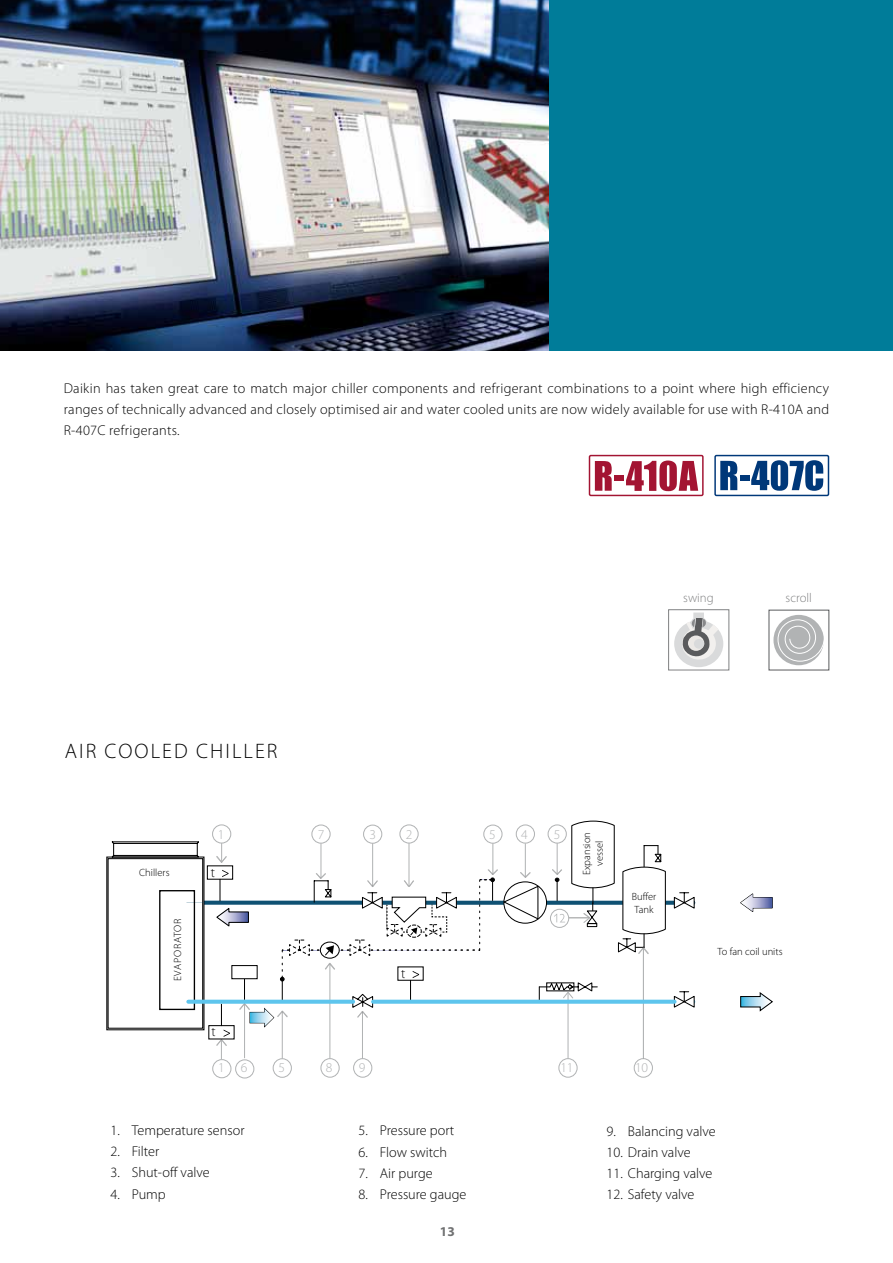
<style>
.page{position:relative;width:893px;height:1263px;background:#fff}
.page>*{position:absolute;margin:0;border:0;box-sizing:border-box;transform-origin:0 0}
.t1{font:300 21px "Myriad Pro";letter-spacing:.1em;color:#000}
.t2{font:300 14.25px/21px "Myriad Pro";color:#000;text-align:justify}
.t3{font:300 13.5px "Myriad Pro";color:#b1b3b4}
.t4{font:300 13.5px "Myriad Pro";color:#000}
.t5{font:700 13.5px "Myriad Pro";color:#707172}
.t6{font:300 12.75px "Myriad Pro";color:#808182}
.t7{font:300 10.5px/12.6px "Myriad Pro";color:#000}
.t8{font:300 10.5px "Myriad Pro";letter-spacing:.07em;color:#000}
</style>
<div class="page">
<svg style="left:667px;top:901px;width:6px;height:4px"></svg>
<svg style="left:205px;top:901px;width:10px;height:4px"></svg>
<div style="left:320px;top:1058px;width:20px;height:20px;border:1px solid #b1b3b4;border-radius:50%"></div>
<div style="left:212px;top:824px;width:19px;height:19px;border:1px solid #b1b3b4;border-radius:50%"></div>
<div style="left:212px;top:1059px;width:19px;height:19px;border:1px solid #b1b3b4;border-radius:50%"></div>
<svg style="left:106px;top:841px;width:99px;height:190px"></svg>
<svg style="left:673px;top:892px;width:22px;height:17px"></svg>
<svg style="left:673px;top:991px;width:22px;height:17px"></svg>
<div style="left:558px;top:1058px;width:20px;height:20px;border:1px solid #b1b3b4;border-radius:50%"></div>
<div style="left:353px;top:1058px;width:19px;height:20px;border:1px solid #b1b3b4;border-radius:50%"></div>
<svg style="left:740px;top:893px;width:33px;height:19px"></svg>
<div style="left:273px;top:1058px;width:19px;height:20px;border:1px solid #b1b3b4;border-radius:50%"></div>
<div style="left:207px;top:865px;width:26px;height:15px;border:1px solid #000"></div>
<div style="left:235px;top:1059px;width:19px;height:19px;border:1px solid #b1b3b4;border-radius:50%"></div>
<div style="left:634px;top:1058px;width:19px;height:20px;border:1px solid #b1b3b4;border-radius:50%"></div>
<div style="left:159px;top:890px;width:36px;height:120px;border:1px solid #000"></div>
<svg style="left:667px;top:1000px;width:8px;height:4px"></svg>
<img style="left:741px;top:894px;width:31px;height:17px">
<svg style="left:188px;top:1000px;width:27px;height:4px"></svg>
<svg style="left:215px;top:820px;width:452px;height:239px"></svg>
<svg style="left:740px;top:992px;width:33px;height:20px"></svg>
<div style="left:668px;top:609px;width:61px;height:61px;background:#fff;border:1px solid #808182"></div>
<div style="left:674px;top:620px;width:49px;height:47px;background:#d9dadb;border-radius:50%"></div>
<svg style="left:680px;top:612px;width:39px;height:51px"></svg>
<div style="left:773px;top:615px;width:51px;height:50px;background:#b1b3b4;border-radius:50%"></div>
<svg style="left:777px;top:619px;width:47px;height:43px"></svg>
<div style="left:0;top:0;width:893px;height:351px;background:#007c99"></div>
<img style="left:0;top:0;width:549px;height:351px">
<div style="left:714px;top:455px;width:115px;height:41px;border:1px solid #003879"></div>
<svg style="left:720px;top:461px;width:17px;height:29px"></svg>
<svg style="left:751px;top:460px;width:72px;height:31px"></svg>
<div style="left:740px;top:476px;width:9px;height:5px;background:#003879"></div>
<svg style="left:595px;top:461px;width:17px;height:30px"></svg>
<svg style="left:626px;top:460px;width:72px;height:31px"></svg>
<div style="left:589px;top:455px;width:115px;height:41px;border:1px solid #a31432"></div>
<div style="left:614px;top:475px;width:10px;height:6px;background:#a31432"></div>
<p class="t2" style="left:64px;top:378px;width:767px">Daikin has taken great care to match major chiller components and refrigerant combinations to a point where high efficiency ranges of technically advanced and closely optimised air and water cooled units are now widely available for use with R-410A and R-407C refrigerants.</p>
<p class="t6" style="left:683px;top:590px;width:32px">swing</p>
<p class="t6" style="left:785px;top:590px;width:28px">scroll</p>
<h1 class="t1" style="left:65px;top:738px;width:214px">Air cooled chiller</h1>
<p class="t7" style="left:139px;top:866px;width:32px">Chillers</p>
<p class="t8" style="left:171px;top:981px;width:64px;rotate:-90deg">Evaporator</p>
<p class="t3" style="left:218px;top:826px;width:8px">1</p>
<p class="t4" style="left:211px;top:864px;width:6px">t</p>
<p class="t4" style="left:211px;top:1024px;width:6px">t</p>
<p class="t3" style="left:318px;top:826px;width:8px">7</p>
<p class="t3" style="left:369px;top:826px;width:8px">3</p>
<p class="t3" style="left:406px;top:826px;width:8px">2</p>
<p class="t3" style="left:489px;top:826px;width:8px">5</p>
<p class="t3" style="left:521px;top:826px;width:8px">4</p>
<p class="t3" style="left:554px;top:826px;width:8px">5</p>
<p class="t7" style="left:580px;top:875px;width:44px;text-align:center;rotate:-90deg">Expansion vessel</p>
<p class="t4" style="left:401px;top:965px;width:6px">t</p>
<p class="t7" style="left:632px;top:890px;width:26px">Buffer<br>Tank</p>
<p class="t3" style="left:218px;top:1059px;width:31px">1 6</p>
<p class="t3" style="left:278px;top:1059px;width:8px">5</p>
<p class="t3" style="left:326px;top:1059px;width:8px">8</p>
<p class="t3" style="left:359px;top:1059px;width:8px">9</p>
<p class="t3" style="left:560px;top:1059px;width:15px">11</p>
<p class="t3" style="left:635px;top:1059px;width:15px">10</p>
<p class="t7" style="left:718px;top:945px;width:67px">To fan coil units</p>
<p class="t2" style="left:111px;top:1120px;width:135px">1. Temperature sensor</p>
<p class="t2" style="left:111px;top:1141px;width:50px">2. Filter</p>
<p class="t2" style="left:111px;top:1162px;width:101px">3. Shut-off valve</p>
<p class="t2" style="left:111px;top:1183px;width:57px">4. Pump</p>
<p class="t2" style="left:359px;top:1120px;width:97px">5. Pressure port</p>
<p class="t2" style="left:359px;top:1141px;width:90px">6. Flow switch</p>
<p class="t2" style="left:359px;top:1162px;width:76px">7. Air purge</p>
<p class="t2" style="left:359px;top:1183px;width:109px">8. Pressure gauge</p>
<p class="t5" style="left:440px;top:1223px;width:16px">13</p>
<p class="t2" style="left:607px;top:1120px;width:111px">9. Balancing valve</p>
<p class="t2" style="left:607px;top:1141px;width:86px">10. Drain valve</p>
<p class="t2" style="left:607px;top:1162px;width:107px">11. Charging valve</p>
<p class="t2" style="left:607px;top:1183px;width:89px">12. Safety valve</p>
</div>
